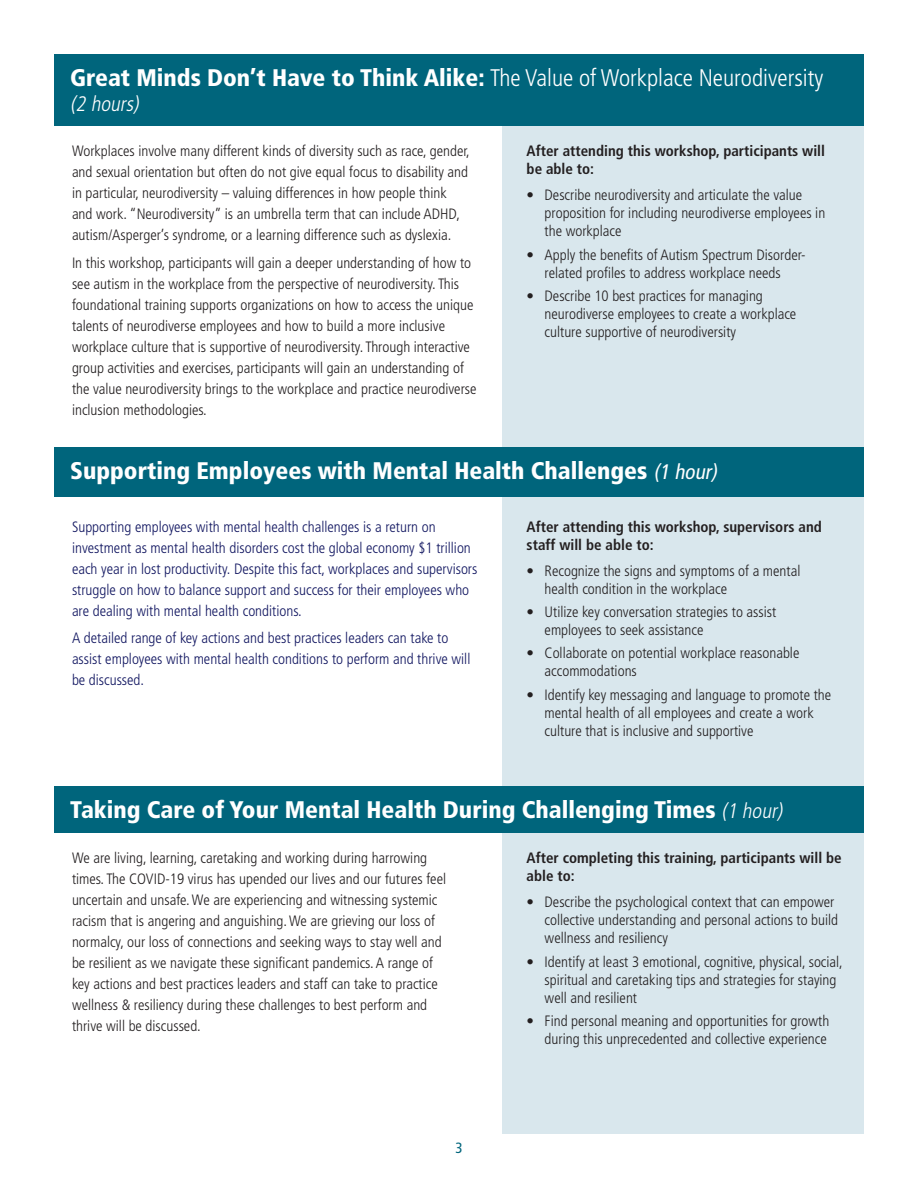
<style>
.page{position:relative;width:918px;height:1188px;background:#fff}
.page>*{position:absolute;margin:0;border:0;box-sizing:border-box;transform-origin:0 0}
.Bar_Subheads{font:900 condensed 24px "Frutiger LT Std";color:#fff}
.t1{font:300 condensed 24px "Frutiger LT Std";color:#fff}
.t2{font:italic 300 condensed 21px "Frutiger LT Std";color:#fff}
.Body_Copy{font:300 condensed 15px/21px "Frutiger LT Std";color:#231f20}
.Body_Copy-2{font:300 condensed 15px/21px "Frutiger LT Std";color:#121761}
.Body_Bullet_Copy{font:700 condensed 15px/18px "Frutiger LT Std";color:#231f20}
.Bar_Subheads-2{font:condensed 14.85px "Frutiger LT Std";color:#00657c}
.s1{font-weight:900}
.s2{font-weight:400;font-style:italic;font-size:21px}
.s3{font-weight:300;font-style:italic;font-size:21px}
</style>
<div class="page">
<div style="left:502px;top:54px;width:362px;height:1080px;background:#d9e7ed"></div>
<div style="left:54px;top:786px;width:810px;height:47px;background:#00657c"></div>
<div style="left:54px;top:54px;width:810px;height:72px;background:#00657c"></div>
<div style="left:54px;top:447px;width:810px;height:50px;background:#00657c"></div>
<p class="t1" style="left:70px;top:64px;width:755px"><span class="s1">Great Minds Don’t Have to Think Alike:</span> The Value of Workplace Neurodiversity</p>
<p class="t2" style="left:70px;top:92px;width:74px">(2 hours)</p>
<p class="Body_Bullet_Copy" style="left:527px;top:142px;width:300px">After attending this workshop, participants will be able to:</p>
<p class="Body_Copy" style="left:545px;top:187px;width:282px;line-height:18px;text-indent:-18px">• Describe neurodiversity and articulate the value proposition for including neurodiverse employees in the workplace</p>
<p class="Body_Copy" style="left:527px;top:246px;width:281px;line-height:18px;text-align:center">• Apply the benefits of Autism Spectrum Disorder&shy;related profiles to address workplace needs</p>
<p class="Body_Copy" style="left:545px;top:287px;width:253px;line-height:18px;text-indent:-18px">• Describe 10 best practices for managing neurodiverse employees to create a workplace culture supportive of neurodiversity</p>
<p class="Body_Copy" style="left:72px;top:141px;width:399px">Workplaces involve many different kinds of diversity such as race, gender, and sexual orientation but often do not give equal focus to disability and in particular, neurodiversity – valuing differences in how people think and work. “Neurodiversity” is an umbrella term that can include ADHD, autism/Asperger’s syndrome, or a learning difference such as dyslexia.</p>
<p class="Body_Copy" style="left:72px;top:253px;width:406px">In this workshop, participants will gain a deeper understanding of how to see autism in the workplace from the perspective of neurodiversity. This foundational training supports organizations on how to access the unique talents of neurodiverse employees and how to build a more inclusive workplace culture that is supportive of neurodiversity. Through interactive group activities and exercises, participants will gain an understanding of the value neurodiversity brings to the workplace and practice neurodiverse inclusion methodologies.</p>
<p class="Bar_Subheads" style="left:70px;top:456px;width:653px">Supporting Employees with Mental Health Challenges <span class="s2">(1 hour)</span></p>
<p class="Body_Copy-2" style="left:72px;top:516px;width:407px">Supporting employees with mental health challenges is a return on investment as mental health disorders cost the global economy $1 trillion each year in lost productivity. Despite this fact, workplaces and supervisors struggle on how to balance support and success for their employees who are dealing with mental health conditions.</p>
<p class="Body_Copy-2" style="left:72px;top:628px;width:400px">A detailed range of key actions and best practices leaders can take to assist employees with mental health conditions to perform and thrive will be discussed.</p>
<p class="Body_Bullet_Copy" style="left:527px;top:517px;width:297px">After attending this workshop, supervisors and staff will be able to:</p>
<p class="Body_Copy" style="left:545px;top:562px;width:257px;line-height:18px;text-indent:-18px">• Recognize the signs and symptoms of a mental health condition in the workplace</p>
<p class="Body_Copy" style="left:545px;top:603px;width:233px;line-height:18px;text-indent:-18px">• Utilize key conversation strategies to assist employees to seek assistance</p>
<p class="Body_Copy" style="left:545px;top:644px;width:256px;line-height:18px;text-indent:-18px">• Collaborate on potential workplace reasonable accommodations</p>
<p class="Body_Copy" style="left:545px;top:686px;width:288px;line-height:18px;text-indent:-18px">• Identify key messaging and language to promote the mental health of all employees and create a work culture that is inclusive and supportive</p>
<p class="Bar_Subheads" style="left:70px;top:795px;width:718px">Taking Care of Your Mental Health During Challenging Times <span class="s3">(1 hour)</span></p>
<p class="Body_Bullet_Copy" style="left:527px;top:849px;width:317px">After completing this training, participants will be able to:</p>
<p class="Body_Copy" style="left:545px;top:893px;width:295px;line-height:18px;text-indent:-18px">• Describe the psychological context that can empower collective understanding and personal actions to build wellness and resiliency</p>
<p class="Body_Copy" style="left:545px;top:953px;width:300px;line-height:18px;text-indent:-18px">• Identify at least 3 emotional, cognitive, physical, social, spiritual and caretaking tips and strategies for staying well and resilient</p>
<p class="Body_Copy" style="left:527px;top:1012px;width:304px;line-height:18px;text-align:right">• Find personal meaning and opportunities for growth during this unprecedented and collective experience</p>
<p class="Body_Copy" style="left:72px;top:848px;width:376px">We are living, learning, caretaking and working during harrowing times. The COVID-19 virus has upended our lives and our futures feel uncertain and unsafe. We are experiencing and witnessing systemic racism that is angering and anguishing. We are grieving our loss of normalcy, our loss of connections and seeking ways to stay well and be resilient as we navigate these significant pandemics. A range of key actions and best practices leaders and staff can take to practice wellness &amp; resiliency during these challenges to best perform and thrive will be discussed.</p>
<p class="Bar_Subheads-2" style="left:455px;top:1139px;width:9px">3</p>
</div>
